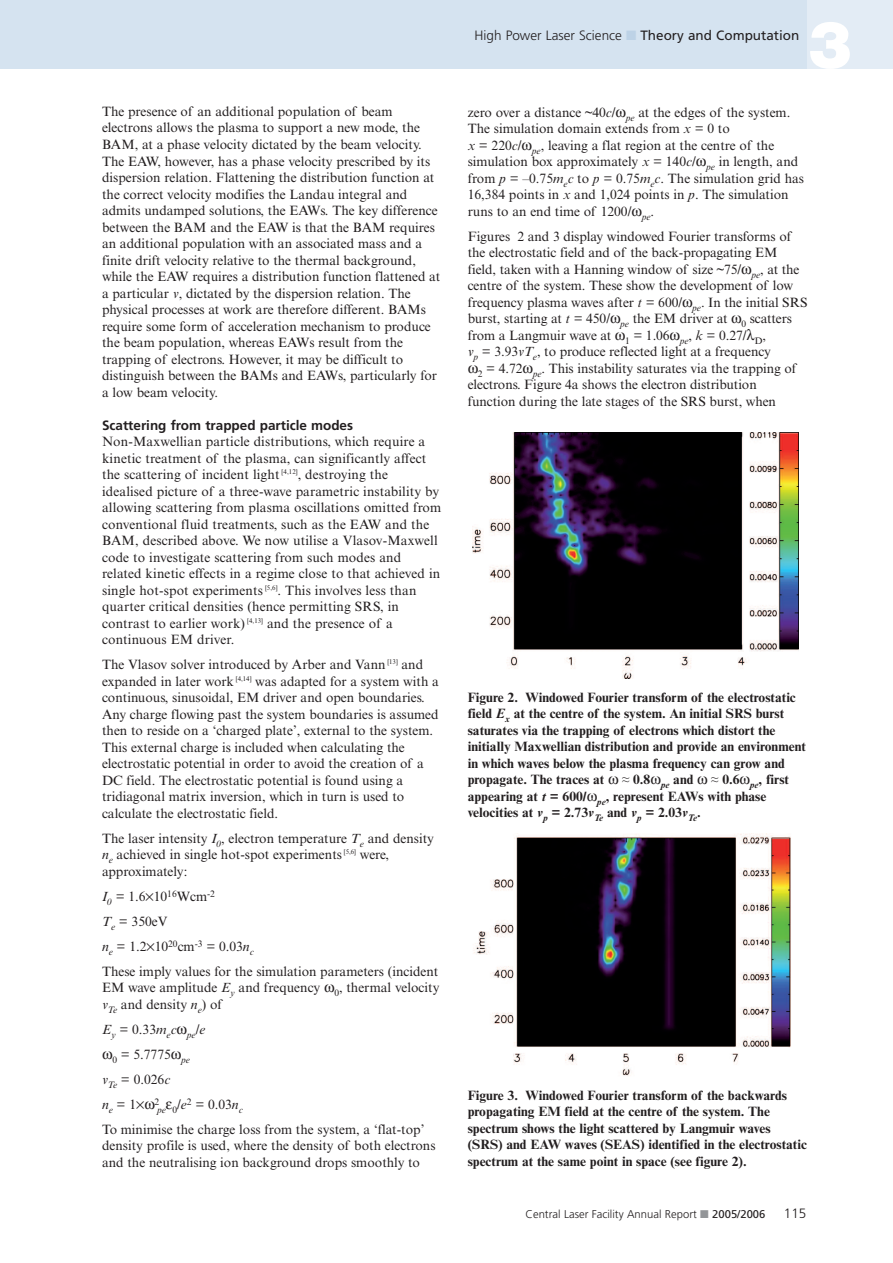
<style>
.page{position:relative;width:893px;height:1263px;background:#fff}
.page>*{position:absolute;margin:0;border:0;box-sizing:border-box;transform-origin:0 0}
.t1{font:900 66px "Helvetica Neue";color:#fff}
.t2{font:13.5px/16.5px "Times NRMT";color:#231f20}
.t3{font:700 13.5px/16.5px "Times NRMT";color:#231f20}
.t4{font:300 13.5px "Frutiger";color:#231f20}
.t5{font:700 13.5px "Frutiger";color:#231f20}
.t6{font:300 11.25px "Frutiger";color:#231f20}
.t7{font:9.45px "Times NRMT";color:#231f20}
.s1{font-style:italic}
.s2{color:#bdd2e6}
.s3{font-weight:400}
.s4{font-family:"Times New Roman";font-weight:400}
.s5{color:#939598}
</style>
<div class="page">
<div style="left:2px;top:0;width:806px;height:68px;background:#d5e3f0"></div>
<div style="left:808px;top:0;width:85px;height:68px;background:#e3ecf5"></div>
<hr style="left:0;top:0;width:1px;height:68px;background:#d5e3f0">
<img style="left:472px;top:432px;width:326px;height:246px">
<img style="left:474px;top:834px;width:317px;height:242px">
<p class="t2" style="left:102px;top:105px;width:340px">The presence of an additional population of beam electrons allows the plasma to support a new mode, the BAM, at a phase velocity dictated by the beam velocity.<br>The EAW, however, has a phase velocity prescribed by its dispersion relation. Flattening the distribution function at the correct velocity modifies the Landau integral and admits undamped solutions, the EAWs. The key difference between the BAM and the EAW is that the BAM requires an additional population with an associated mass and a finite drift velocity relative to the thermal background, while the EAW requires a distribution function flattened at a particular <span class="s1">v</span>, dictated by the dispersion relation. The physical processes at work are therefore different. BAMs require some form of acceleration mechanism to produce the beam population, whereas EAWs result from the trapping of electrons. However, it may be difficult to distinguish between the BAMs and EAWs, particularly for a low beam velocity.</p>
<p class="t5" style="left:102px;top:419px;width:253px">Scattering from trapped particle modes</p>
<p class="t2" style="left:102px;top:435px;width:341px">Non-Maxwellian particle distributions, which require a kinetic treatment of the plasma, can significantly affect the scattering of incident light <sup>[4,12]</sup>, destroying the idealised picture of a three-wave parametric instability by allowing scattering from plasma oscillations omitted from conventional fluid treatments, such as the EAW and the BAM, described above. We now utilise a Vlasov-Maxwell code to investigate scattering from such modes and related kinetic effects in a regime close to that achieved in single hot-spot experiments <sup>[5,6]</sup>. This involves less than quarter critical densities (hence permitting SRS, in contrast to earlier work) <sup>[4,13]</sup> and the presence of a continuous EM driver.</p>
<p class="t2" style="left:102px;top:658px;width:338px">The Vlasov solver introduced by Arber and Vann <sup>[13]</sup> and expanded in later work <sup>[4,14]</sup> was adapted for a system with a continuous, sinusoidal, EM driver and open boundaries.<br>Any charge flowing past the system boundaries is assumed then to reside on a ‘charged plate’, external to the system.<br>This external charge is included when calculating the electrostatic potential in order to avoid the creation of a DC field. The electrostatic potential is found using a tridiagonal matrix inversion, which in turn is used to calculate the electrostatic field.</p>
<p class="t2" style="left:102px;top:831px;width:333px">The laser intensity <span class="s1">I</span><sub>0</sub>, electron temperature <span class="s1">T</span><sub>e</sub> and density <span class="s1">n</span><sub>e</sub> achieved in single hot-spot experiments <sup>[5,6]</sup> were, approximately:</p>
<p class="t2" style="left:102px;top:885px;width:338px;line-height:25px"><span class="s1">I</span><sub>0</sub> = 1.6 10<sup>16</sup>Wcm<sup>-2<br></sup><span class="s1">T</span><sub>e</sub> = 350eV<br><span class="s1">n</span><sub>e</sub> = 1.2 10<sup>20</sup>cm<sup>-3</sup> = 0.03<span class="s1">n</span><sub>c<br></sub>These imply values for the simulation parameters (incident</p>
<p class="t2" style="left:102px;top:981px;width:339px">EM wave amplitude <span class="s1">E</span><sub>y</sub> and frequency <sub>0</sub>, thermal velocity <span class="s1">v</span><sub>Te</sub> and density <span class="s1">n</span><sub>e</sub>) of</p>
<p class="t2" style="left:102px;top:1022px;width:105px"><span class="s1">E</span><sub>y</sub> = 0.33<span class="s1">m</span><sub>e</sub><span class="s1">c</span> <sub>pe</sub>/<span class="s1">e</span></p>
<p class="t2" style="left:112px;top:1047px;width:79px"><sub>0</sub> = 5.7775 <sub>pe</sub></p>
<p class="t2" style="left:102px;top:1072px;width:70px"><span class="s1">v</span><sub>Te</sub> = 0.026<span class="s1">c</span></p>
<p class="t2" style="left:102px;top:1097px;width:36px"><span class="s1">n</span><sub>e</sub> =1</p>
<p class="t7" style="left:155px;top:1098px;width:6px">2</p>
<p class="t2" style="left:102px;top:1093px;width:324px;line-height:25px;text-indent:55px"><sub>pe</sub> <sub>0</sub>/<span class="s1">e</span><sup>2</sup> = 0.03<span class="s1">n</span><sub>c<br></sub>To minimise the charge loss from the system, a ‘flat-top’</p>
<p class="t2" style="left:102px;top:1139px;width:335px">density profile is used, where the density of both electrons and the neutralising ion background drops smoothly to</p>
<p class="t4" style="left:475px;top:30px;width:326px">High Power Laser Science <span class="s2">■</span> <span class="s3">Theory and Computation</span></p>
<h1 class="t1" style="left:808px;top:21px;width:46px">3</h1>
<p class="t2" style="left:468px;top:105px;width:338px">zero over a distance ~40<span class="s1">c</span>/ <sub>pe</sub> at the edges of the system.<br>The simulation domain extends from <span class="s1">x</span> = 0 to<br><span class="s1">x</span> = 220<span class="s1">c</span>/ <sub>pe</sub>, leaving a flat region at the centre of the simulation box approximately <span class="s1">x</span> = 140<span class="s1">c</span>/ <sub>pe</sub> in length, and from <span class="s1">p</span> = –0.75<span class="s1">m</span><sub>e</sub><span class="s1">c</span> to <span class="s1">p</span> = 0.75<span class="s1">m</span><sub>e</sub><span class="s1">c</span>. The simulation grid has 16,384 points in <span class="s1">x</span> and 1,024 points in <span class="s1">p</span>. The simulation runs to an end time of 1200/ <sub>pe</sub>.</p>
<p class="t2" style="left:468px;top:229px;width:341px">Figures 2 and 3 display windowed Fourier transforms of the electrostatic field and of the back-propagating EM field, taken with a Hanning window of size ~75/ <sub>pe</sub>, at the centre of the system. These show the development of low frequency plasma waves after <span class="s1">t</span> = 600/ <sub>pe</sub>. In the initial SRS burst, starting at <span class="s1">t</span> = 450/ <sub>pe</sub> the EM driver at <sub>0</sub> scatters from a Langmuir wave at <sub>1</sub> = 1.06 <sub>pe</sub>, <span class="s1">k</span> = 0.27/ <sub>D</sub>,<br><span class="s1">v</span><sub>p</sub> = 3.93<span class="s1">vT</span><sub>e</sub>, to produce reflected light at a frequency</p>
<p class="t2" style="left:468px;top:361px;width:330px;text-indent:10px"><sub>2</sub> = 4.72 <sub>pe</sub>. This instability saturates via the trapping of electrons. Figure 4a shows the electron distribution function during the late stages of the SRS burst, when</p>
<p class="t3" style="left:468px;top:690px;width:340px">Figure 2. Windowed Fourier transform of the electrostatic field <span class="s1">E</span><sub>x</sub> at the centre of the system. An initial SRS burst saturates via the trapping of electrons which distort the initially Maxwellian distribution and provide an environment in which waves below the plasma frequency can grow and propagate. The traces at</p>
<p class="t3" style="left:468px;top:772px;width:323px;text-indent:243px"><span class="s4">≈</span> 0.6 <sub>pe</sub>, first appearing at <span class="s1">t</span> = 600/ <sub>pe</sub>, represent EAWs with phase velocities at <span class="s1">v</span><sub>p</sub> = 2.73<span class="s1">v</span><sub>Te</sub> and <span class="s1">v</span><sub>p</sub> = 2.03<span class="s1">v</span><sub>Te</sub>.</p>
<p class="t3" style="left:622px;top:772px;width:73px"><span class="s4">≈</span> 0.8 <sub>pe</sub> and</p>
<p class="t3" style="left:468px;top:1088px;width:341px">Figure 3. Windowed Fourier transform of the backwards propagating EM field at the centre of the system. The spectrum shows the light scattered by Langmuir waves (SRS) and EAW waves (SEAS) identified in the electrostatic spectrum at the same point in space (see figure 2).</p>
<p class="t6" style="left:526px;top:1210px;width:241px">Central Laser Facility Annual Report <span class="s5">■</span> <span class="s3">2005/2006</span></p>
<p class="t4" style="left:784px;top:1208px;width:24px">115</p>
</div>
